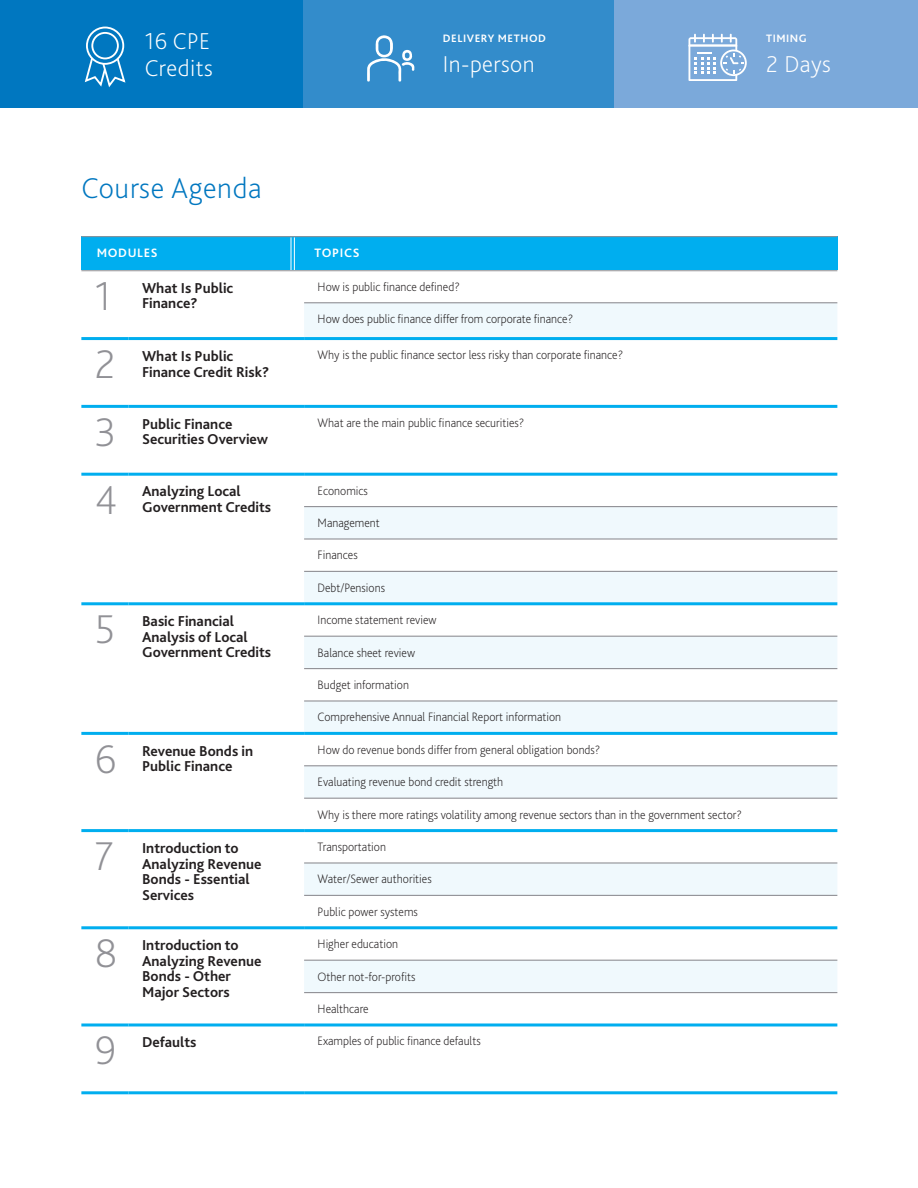
<style>
.page{position:relative;width:918px;height:1188px;background:#fff}
.page>*{position:absolute;margin:0;border:0;box-sizing:border-box;transform-origin:0 0}
.t1{font:200 42px "Bliss Pro";color:#919196}
.t2{font:200 30px "Bliss Pro";letter-spacing:.02em;color:#0077c0}
.t3{font:200 24px/27px "Bliss Pro";letter-spacing:.02em;color:#fff}
.t4{font:700 15px/15.8px "Bliss Pro";color:#231f20}
.t5{font:200 12.75px "Bliss Pro";color:#231f20;scale:.95 1}
.t6{font:700 12.75px "Bliss Pro";letter-spacing:.05em;color:#fff}
.t7{font:700 11.25px "Bliss Pro";letter-spacing:.05em;color:#fff}
</style>
<div class="page">
<div style="left:81px;top:237px;width:756px;height:33px;background:#00aeef"></div>
<hr style="left:294px;top:237px;width:1px;height:34px;background:#fff">
<svg style="left:304px;top:303px;width:533px;height:689px"></svg>
<hr style="left:304px;top:337px;width:533px;height:3px;background:#00aeef">
<hr style="left:81px;top:337px;width:48px;height:3px;background:#00aeef">
<hr style="left:129px;top:337px;width:175px;height:3px;background:#00aeef">
<hr style="left:81px;top:405px;width:48px;height:3px;background:#00aeef">
<hr style="left:129px;top:405px;width:175px;height:3px;background:#00aeef">
<hr style="left:81px;top:473px;width:48px;height:3px;background:#00aeef">
<hr style="left:129px;top:473px;width:175px;height:3px;background:#00aeef">
<hr style="left:81px;top:602px;width:48px;height:3px;background:#00aeef">
<hr style="left:129px;top:602px;width:175px;height:3px;background:#00aeef">
<hr style="left:81px;top:732px;width:48px;height:3px;background:#00aeef">
<hr style="left:129px;top:732px;width:175px;height:3px;background:#00aeef">
<hr style="left:81px;top:829px;width:48px;height:3px;background:#00aeef">
<hr style="left:129px;top:829px;width:175px;height:3px;background:#00aeef">
<hr style="left:81px;top:926px;width:48px;height:3px;background:#00aeef">
<hr style="left:129px;top:926px;width:175px;height:3px;background:#00aeef">
<hr style="left:81px;top:1023px;width:48px;height:3px;background:#00aeef">
<hr style="left:129px;top:1023px;width:175px;height:3px;background:#00aeef">
<hr style="left:81px;top:1091px;width:48px;height:3px;background:#00aeef">
<hr style="left:129px;top:1091px;width:175px;height:3px;background:#00aeef">
<hr style="left:304px;top:405px;width:533px;height:3px;background:#00aeef">
<hr style="left:304px;top:538px;width:533px;height:2px;background:#919196">
<hr style="left:304px;top:571px;width:533px;height:1px;background:#919196">
<hr style="left:304px;top:668px;width:533px;height:1px;background:#919196">
<hr style="left:304px;top:700px;width:533px;height:2px;background:#919196">
<hr style="left:304px;top:798px;width:533px;height:1px;background:#919196">
<hr style="left:304px;top:895px;width:533px;height:1px;background:#919196">
<hr style="left:304px;top:992px;width:533px;height:1px;background:#919196">
<hr style="left:304px;top:302px;width:533px;height:1px;background:#919196">
<hr style="left:304px;top:1023px;width:533px;height:3px;background:#00aeef">
<hr style="left:304px;top:1091px;width:533px;height:3px;background:#00aeef">
<hr style="left:304px;top:926px;width:533px;height:3px;background:#00aeef">
<hr style="left:304px;top:960px;width:533px;height:1px;background:#919196">
<hr style="left:304px;top:829px;width:533px;height:3px;background:#00aeef">
<hr style="left:304px;top:862px;width:533px;height:2px;background:#919196">
<hr style="left:304px;top:732px;width:533px;height:3px;background:#00aeef">
<hr style="left:304px;top:765px;width:533px;height:1px;background:#919196">
<hr style="left:304px;top:602px;width:533px;height:3px;background:#00aeef">
<hr style="left:304px;top:636px;width:533px;height:1px;background:#919196">
<hr style="left:304px;top:473px;width:533px;height:3px;background:#00aeef">
<hr style="left:304px;top:506px;width:533px;height:1px;background:#919196">
<hr style="left:291px;top:237px;width:1px;height:34px;background:#fff">
<hr style="left:81px;top:236px;width:756px;height:1px;background:#919196">
<hr style="left:81px;top:270px;width:756px;height:1px;background:#919196">
<div style="left:0;top:0;width:304px;height:108px;background:#0077c0"></div>
<div style="left:614px;top:0;width:304px;height:108px;background:#7ba9da"></div>
<div style="left:304px;top:0;width:310px;height:108px;background:#338ccb"></div>
<svg style="left:689px;top:34px;width:58px;height:47px"></svg>
<svg style="left:84px;top:41px;width:42px;height:47px"></svg>
<svg style="left:87px;top:28px;width:36px;height:36px"></svg>
<div style="left:86px;top:27px;width:38px;height:38px;border:2px solid #fff;border-radius:50%"></div>
<div style="left:92px;top:33px;width:26px;height:25px;background:#0077c0;border-radius:50%"></div>
<div style="left:91px;top:32px;width:28px;height:27px;border:2px solid #fff;border-radius:50%"></div>
<svg style="left:367px;top:35px;width:47px;height:47px"></svg>
<h3 class="t3" style="left:145px;top:27px;width:70px">16 CPE<br>Credits</h3>
<p class="t7" style="left:443px;top:32px;width:105px">DELIVERY METHOD</p>
<h3 class="t3" style="left:443px;top:50px;width:93px">In-person</h3>
<p class="t7" style="left:766px;top:32px;width:42px">TIMING</p>
<h3 class="t3" style="left:766px;top:50px;width:66px">2 Days</h3>
<h2 class="t2" style="left:81px;top:170px;width:182px">Course Agenda</h2>
<p class="t6" style="left:97px;top:245px;width:62px">MODULES</p>
<p class="t6" style="left:315px;top:245px;width:46px">TOPICS</p>
<h1 class="t1" style="left:95px;top:270px;width:18px">1</h1>
<p class="t4" style="left:142px;top:279px;width:93px">What Is Public<br>Finance?</p>
<p class="t5" style="left:318px;top:279px;width:151px">How is public finance defined?</p>
<p class="t5" style="left:318px;top:311px;width:270px">How does public finance differ from corporate finance?</p>
<h1 class="t1" style="left:95px;top:338px;width:22px">2</h1>
<p class="t4" style="left:142px;top:348px;width:129px">What Is Public<br>Finance Credit Risk?</p>
<p class="t5" style="left:318px;top:347px;width:323px">Why is the public finance sector less risky than corporate finance?</p>
<h1 class="t1" style="left:95px;top:406px;width:23px">3</h1>
<p class="t4" style="left:142px;top:415px;width:128px">Public Finance<br>Securities Overview</p>
<p class="t5" style="left:318px;top:415px;width:219px">What are the main public finance securities?</p>
<h1 class="t1" style="left:95px;top:474px;width:24px">4</h1>
<p class="t4" style="left:142px;top:483px;width:131px">Analyzing Local<br>Government Credits</p>
<p class="t5" style="left:318px;top:483px;width:54px">Economics</p>
<p class="t5" style="left:318px;top:515px;width:67px">Management</p>
<p class="t5" style="left:318px;top:547px;width:44px">Finances</p>
<p class="t5" style="left:318px;top:580px;width:73px">Debt/Pensions</p>
<h1 class="t1" style="left:95px;top:603px;width:22px">5</h1>
<p class="t4" style="left:142px;top:613px;width:131px">Basic Financial<br>Analysis of Local<br>Government Credits</p>
<p class="t5" style="left:318px;top:612px;width:127px">Income statement review</p>
<p class="t5" style="left:318px;top:645px;width:104px">Balance sheet review</p>
<p class="t5" style="left:318px;top:677px;width:98px">Budget information</p>
<p class="t5" style="left:318px;top:709px;width:258px">Comprehensive Annual Financial Report information</p>
<h1 class="t1" style="left:95px;top:733px;width:23px">6</h1>
<p class="t4" style="left:142px;top:742px;width:113px">Revenue Bonds in<br>Public Finance</p>
<p class="t5" style="left:318px;top:742px;width:299px">How do revenue bonds differ from general obligation bonds?</p>
<p class="t5" style="left:318px;top:774px;width:197px">Evaluating revenue bond credit strength</p>
<p class="t5" style="left:318px;top:807px;width:448px">Why is there more ratings volatility among revenue sectors than in the government sector?</p>
<h1 class="t1" style="left:95px;top:830px;width:21px">7</h1>
<p class="t4" style="left:142px;top:840px;width:121px">Introduction to<br>Analyzing Revenue<br>Bonds - Essential<br>Services</p>
<p class="t5" style="left:318px;top:839px;width:74px">Transportation</p>
<p class="t5" style="left:318px;top:871px;width:122px">Water/Sewer authorities</p>
<p class="t5" style="left:318px;top:904px;width:107px">Public power systems</p>
<h1 class="t1" style="left:95px;top:927px;width:24px">8</h1>
<p class="t4" style="left:142px;top:937px;width:121px">Introduction to<br>Analyzing Revenue<br>Bonds - Other<br>Major Sectors</p>
<p class="t5" style="left:318px;top:936px;width:86px">Higher education</p>
<p class="t5" style="left:318px;top:969px;width:105px">Other not-for-profits</p>
<p class="t5" style="left:318px;top:1001px;width:55px">Healthcare</p>
<h1 class="t1" style="left:95px;top:1024px;width:23px">9</h1>
<p class="t4" style="left:142px;top:1034px;width:56px">Defaults</p>
<p class="t5" style="left:318px;top:1033px;width:173px">Examples of public finance defaults</p>
</div>
